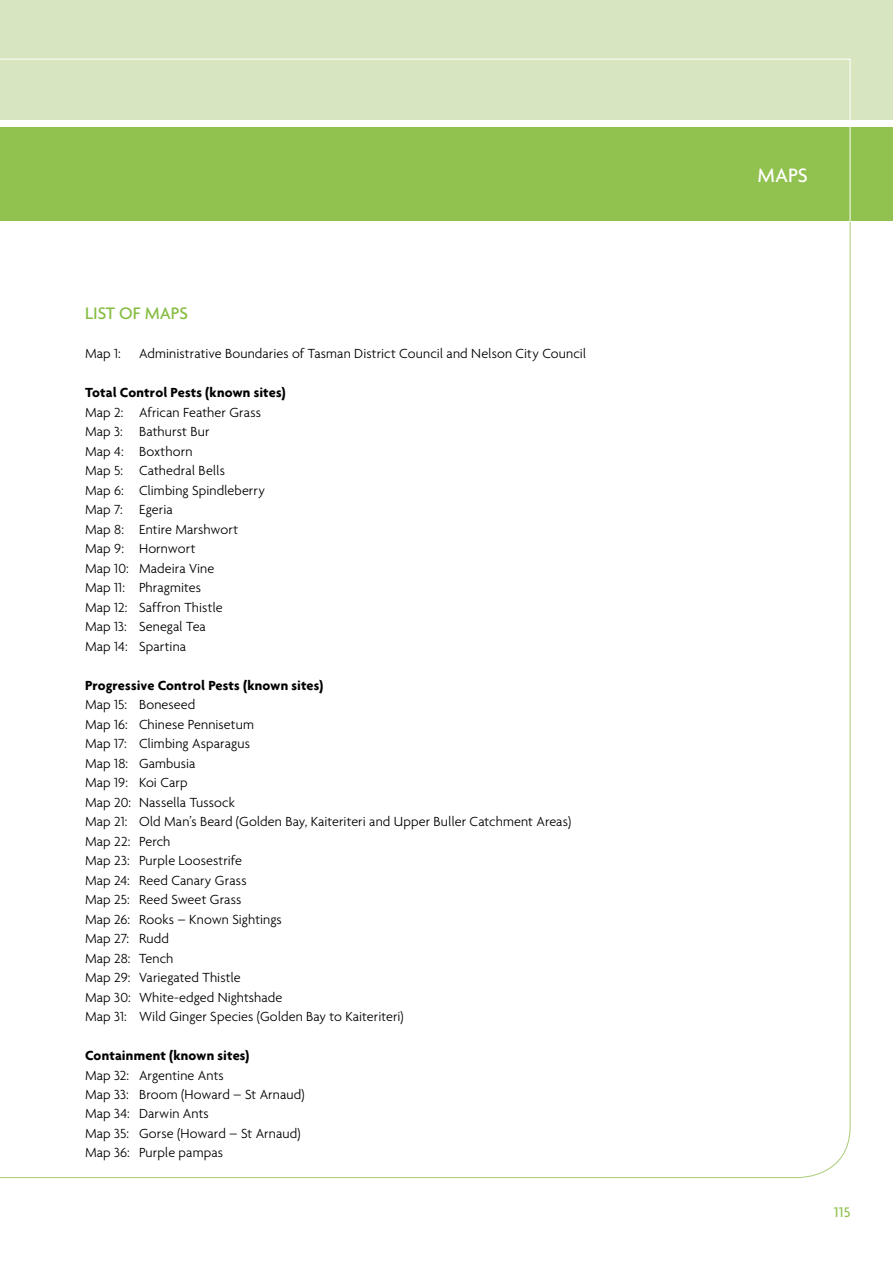
<style>
.page{position:relative;width:893px;height:1263px;background:#fff}
.page>*{position:absolute;margin:0;border:0;box-sizing:border-box;transform-origin:0 0}
.t1{font:500 21px "Agenda";color:#fff}
.t2{font:500 18px "Agenda";color:#85bc41}
.t3{font:500 15px "Agenda";color:#91c14f}
.t4{font:300 14.25px/19.5px "Agenda";letter-spacing:.005em;color:#000}
.t5{font:700 14.25px "Agenda";letter-spacing:.01em;color:#000}
</style>
<div class="page">
<svg style="left:0;top:59px;width:1px;height:60px"></svg>
<div style="left:0;top:128px;width:893px;height:93px;background:#91c14f"></div>
<div style="left:1px;top:0;width:892px;height:119px;background:#d7e6c0"></div>
<svg style="left:1px;top:59px;width:849px;height:60px"></svg>
<p class="t2" style="left:85px;top:302px;width:104px">LIST OF MAPS</p>
<p class="t4" style="left:85px;top:343px;width:37px">Map 1:</p>
<p class="t4" style="left:139px;top:343px;width:449px">Administrative Boundaries of Tasman District Council and Nelson City Council</p>
<p class="t5" style="left:85px;top:384px;width:202px">Total Control Pests (known sites)</p>
<p class="t4" style="left:85px;top:402px;width:181px">Map 2: African Feather Grass<br>Map 3: Bathurst Bur<br>Map 4: Boxthorn<br>Map 5: Cathedral Bells<br>Map 6: Climbing Spindleberry<br>Map 7: Egeria<br>Map 8: Entire Marshwort<br>Map 9: Hornwort<br>Map 10: Madeira Vine<br>Map 11: Phragmites<br>Map 12: Saffron Thistle<br>Map 13: Senegal Tea<br>Map 14: Spartina</p>
<p class="t5" style="left:85px;top:676px;width:240px">Progressive Control Pests (known sites)</p>
<p class="t4" style="left:85px;top:694px;width:488px">Map 15: Boneseed<br>Map 16: Chinese Pennisetum<br>Map 17: Climbing Asparagus<br>Map 18: Gambusia<br>Map 19: Koi Carp<br>Map 20: Nassella Tussock<br>Map 21: Old Man’s Beard (Golden Bay, Kaiteriteri and Upper Buller Catchment Areas)<br>Map 22: Perch<br>Map 23: Purple Loosestrife<br>Map 24: Reed Canary Grass<br>Map 25: Reed Sweet Grass<br>Map 26: Rooks – Known Sightings<br>Map 27: Rudd<br>Map 28: Tench<br>Map 29: Variegated Thistle<br>Map 30: White-edged Nightshade<br>Map 31: Wild Ginger Species (Golden Bay to Kaiteriteri)</p>
<p class="t5" style="left:85px;top:1047px;width:166px">Containment (known sites)</p>
<p class="t4" style="left:85px;top:1065px;width:221px">Map 32: Argentine Ants<br>Map 33: Broom (Howard – St Arnaud)<br>Map 34: Darwin Ants<br>Map 35: Gorse (Howard – St Arnaud)<br>Map 36: Purple pampas</p>
<h1 class="t1" style="left:758px;top:162px;width:52px">MAPS</h1>
<p class="t3" style="left:834px;top:1203px;width:18px">115</p>
</div>
